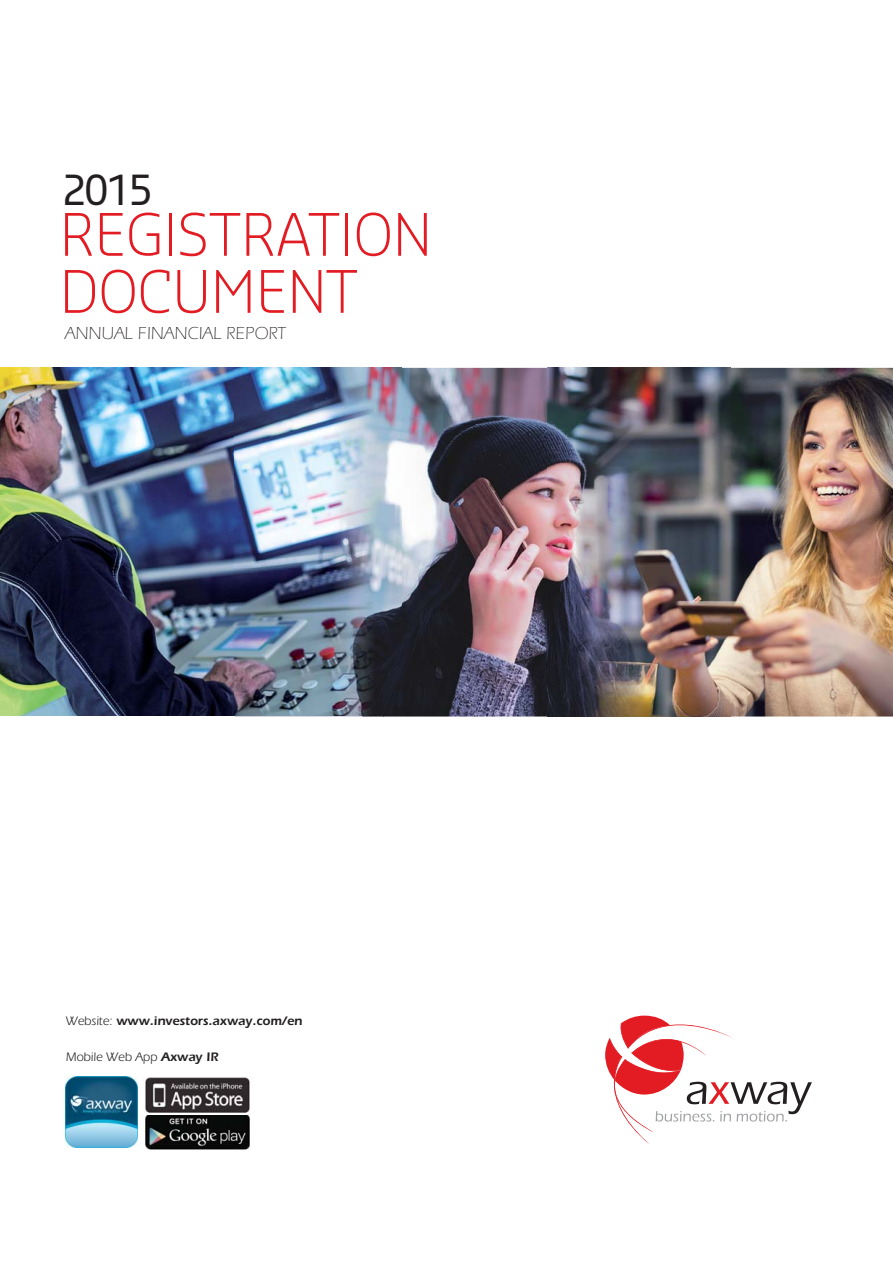
<style>
.page{position:relative;width:893px;height:1263px;background:#fff}
.page>*{position:absolute;margin:0;border:0;box-sizing:border-box;transform-origin:0 0}
.t1{font:300 57px/57px "Sansa Pro";color:#e31b23}
.t2{font:40.5px "Sansa Pro";color:#231f20}
.t3{font:300 18px "Itc Eras";letter-spacing:.02em;color:#231f20}
.t4{font:600 12.75px "Itc Eras";color:#231f20}
.t5{font:12.75px "Itc Eras";color:#231f20}
.s1{font-weight:400}
.s2{font-weight:600}
</style>
<div class="page">
<svg style="left:605px;top:1015px;width:207px;height:129px"></svg>
<img style="left:730px;top:368px;width:163px;height:348px">
<img style="left:402px;top:368px;width:146px;height:49px">
<img style="left:402px;top:417px;width:146px;height:299px">
<img style="left:548px;top:368px;width:182px;height:348px">
<img style="left:0;top:368px;width:402px;height:348px">
<img style="left:66px;top:1076px;width:71px;height:72px">
<img style="left:145px;top:1115px;width:105px;height:35px">
<img style="left:145px;top:1077px;width:105px;height:36px">
<h2 class="t2" style="left:62px;top:171px;width:93px">2015</h2>
<h1 class="t1" style="left:60px;top:211px;width:373px">REGISTRATION<br>DOCUMENT</h1>
<h3 class="t3" style="left:65px;top:327px;width:222px">ANNUAL FINANCIAL REPORT</h3>
<p class="t4" style="left:66px;top:1016px;width:238px"><span class="s1">Website:</span> www.investors.axway.com/en</p>
<p class="t5" style="left:66px;top:1052px;width:154px">Mobile Web App <span class="s2">Axway IR</span></p>
</div>
